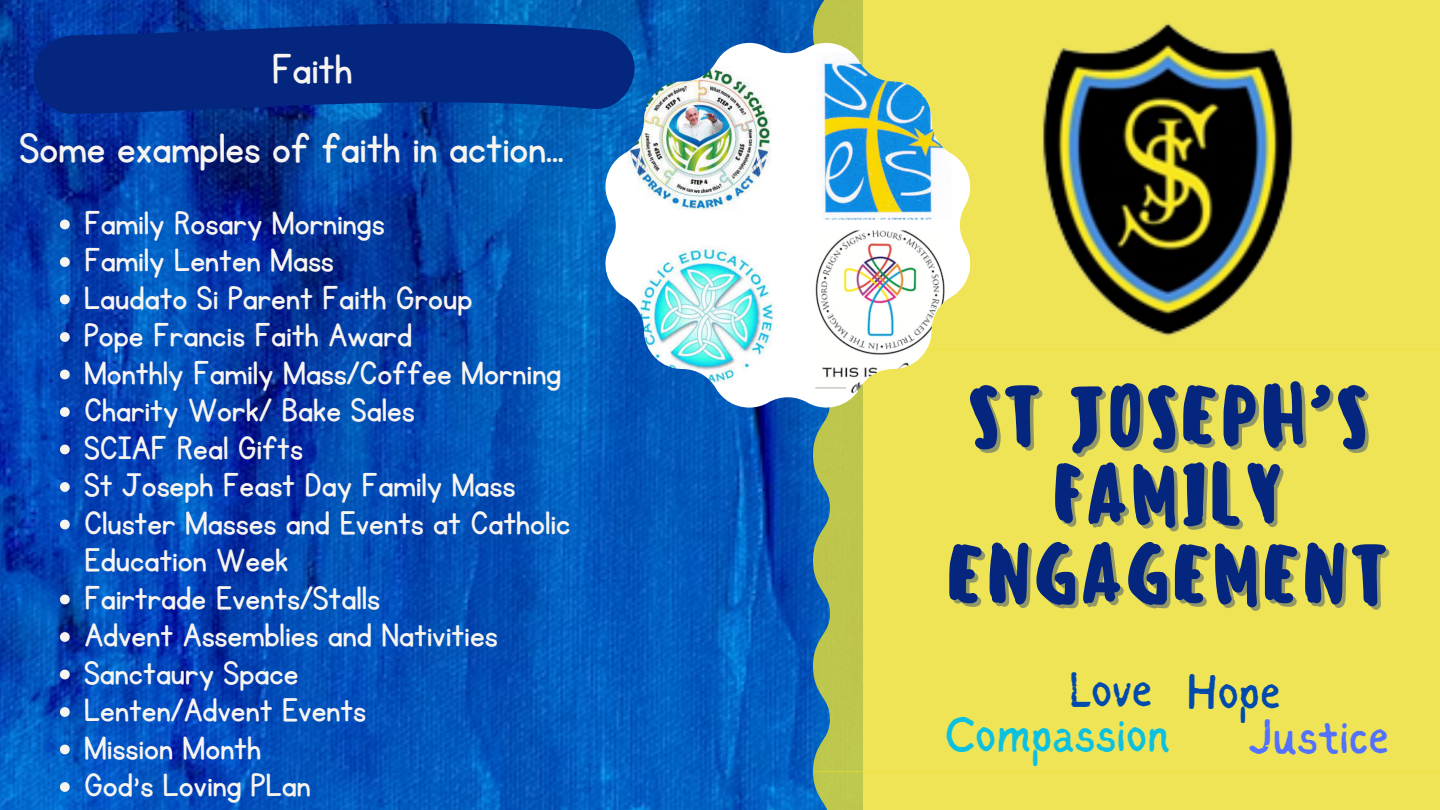
<style>
.page{position:relative;width:1440px;height:810px;background:#fff}
.page>*{position:absolute;margin:0;border:0;box-sizing:border-box;transform-origin:0 0}
.t1{font:500 80px/79.5px "Sensei";color:#05267f;text-align:center}
.t2{font:50px "Sigher";color:#0cc0df}
.t3{font:50px "Sigher";color:#004aad}
.t4{font:50px "Sigher";color:#5271ff}
.t5{font:48px "KG Primary Penmanship";color:#f8f5f1}
.t6{font:38px/37.5px "KG Primary Penmanship";color:#f8f5f1}
</style>
<div class="page">
<img style="left:0;top:0;width:813px;height:810px">
<svg style="left:813px;top:350px;width:627px;height:421px;fill:#efe456"></svg>
<div style="left:813px;top:0;width:627px;height:350px;background:#efe456"></div>
<svg style="left:22px;top:0;width:628px;height:287px"></svg>
<svg style="left:813px;top:771px;width:627px;height:39px;fill:#efe456"></svg>
<img style="left:605px;top:43px;width:365px;height:365px">
<svg style="left:60px;top:220px;width:10px;height:9px"></svg>
<svg style="left:60px;top:257px;width:10px;height:10px"></svg>
<svg style="left:60px;top:295px;width:10px;height:9px"></svg>
<svg style="left:60px;top:332px;width:10px;height:10px"></svg>
<svg style="left:60px;top:370px;width:10px;height:9px"></svg>
<svg style="left:60px;top:407px;width:10px;height:10px"></svg>
<svg style="left:60px;top:445px;width:10px;height:9px"></svg>
<svg style="left:60px;top:482px;width:10px;height:10px"></svg>
<svg style="left:60px;top:520px;width:10px;height:9px"></svg>
<svg style="left:60px;top:595px;width:10px;height:9px"></svg>
<svg style="left:60px;top:632px;width:10px;height:10px"></svg>
<svg style="left:60px;top:670px;width:10px;height:9px"></svg>
<svg style="left:60px;top:707px;width:10px;height:10px"></svg>
<svg style="left:60px;top:745px;width:10px;height:9px"></svg>
<svg style="left:60px;top:782px;width:10px;height:10px"></svg>
<img style="left:1011px;top:4px;width:298px;height:346px">
<p class="t5" style="left:271px;top:46px;width:82px">Faith</p>
<p class="t5" style="left:19px;top:125px;width:546px">Some examples of faith in action...</p>
<p class="t6" style="left:84px;top:205px;width:302px">Family Rosary Mornings</p>
<p class="t6" style="left:84px;top:243px;width:251px">Family Lenten Mass</p>
<p class="t6" style="left:84px;top:280px;width:390px">Laudato Si Parent Faith Group</p>
<p class="t6" style="left:84px;top:318px;width:330px">Pope Francis Faith Award</p>
<p class="t6" style="left:84px;top:355px;width:478px">Monthly Family Mass/Coffee Morning</p>
<p class="t6" style="left:84px;top:393px;width:332px">Charity Work/ Bake Sales</p>
<p class="t6" style="left:84px;top:430px;width:220px">SCIAF Real Gifts</p>
<p class="t6" style="left:84px;top:468px;width:433px">St Joseph Feast Day Family Mass</p>
<p class="t6" style="left:84px;top:505px;width:488px">Cluster Masses and Events at Catholic<br>Education Week</p>
<p class="t6" style="left:84px;top:580px;width:298px">Fairtrade Events/Stalls</p>
<p class="t6" style="left:84px;top:618px;width:415px">Advent Assemblies and Nativities</p>
<p class="t6" style="left:84px;top:655px;width:216px">Sanctaury Space</p>
<p class="t6" style="left:84px;top:693px;width:284px">Lenten/Advent Events</p>
<p class="t6" style="left:84px;top:730px;width:179px">Mission Month</p>
<p class="t6" style="left:84px;top:768px;width:228px">God’s Loving PLan</p>
<p class="t1" style="left:945px;top:376px;width:446px">ST JOSEPH’S<br>FAMILY<br>ENGAGEMENT</p>
<p class="t3" style="left:1069px;top:670px;width:85px">Love</p>
<p class="t2" style="left:945px;top:714px;width:227px">Compassion</p>
<p class="t3" style="left:1186px;top:672px;width:96px">Hope</p>
<p class="t4" style="left:1249px;top:717px;width:141px">Justice</p>
</div>
